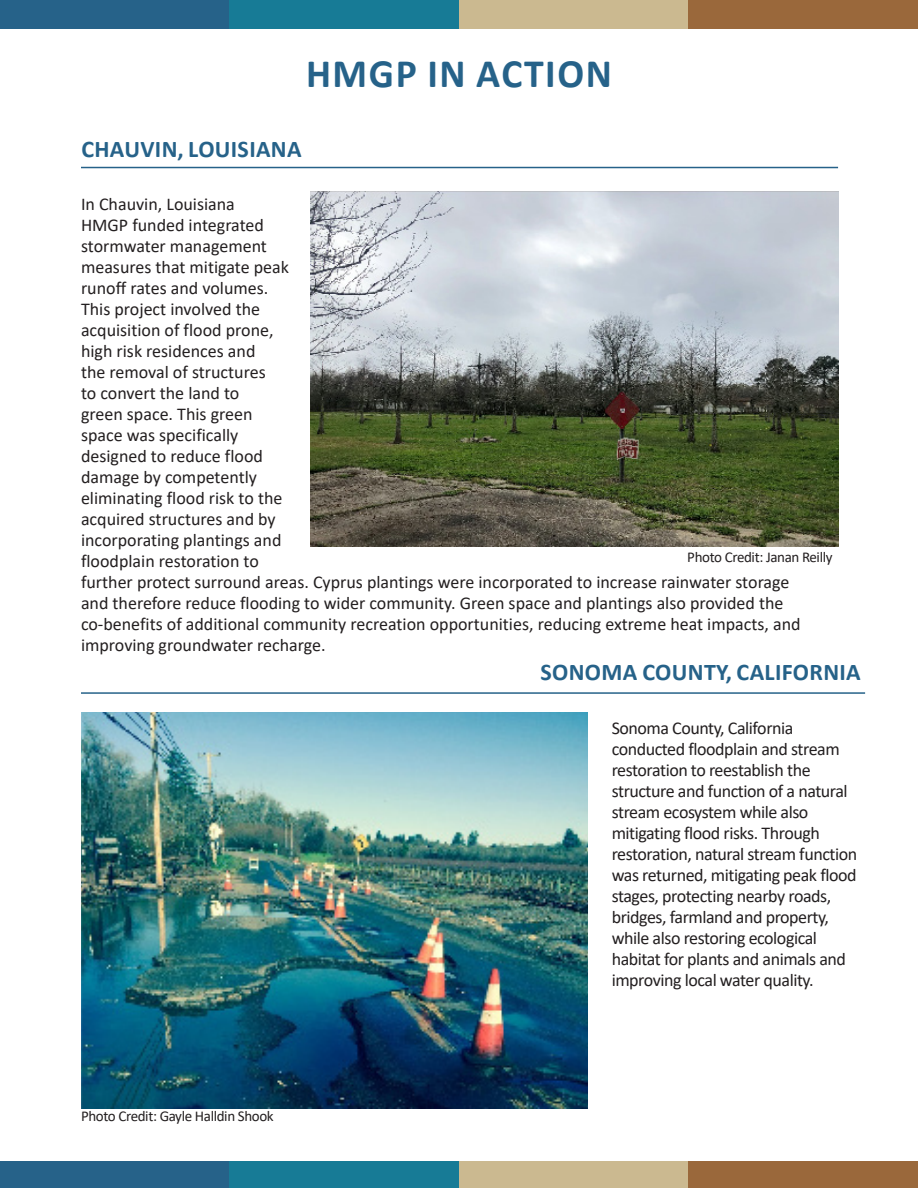
<style>
.page{position:relative;width:918px;height:1188px;background:#fff}
.page>*{position:absolute;margin:0;border:0;box-sizing:border-box;transform-origin:0 0}
.Large_Head{font:700 40.5px "Calibri";letter-spacing:.04em;color:#266289}
.t1{font:700 24px "Calibri";letter-spacing:.015em;color:#266289}
.Black_paragraph_text{font:18px/21px "Calibri";color:#231f20}
.Black_paragraph_text-2{font:18px/21px "Calibri";letter-spacing:-.025em;color:#231f20}
.Black_paragraph_text-3{font:15px "Calibri";letter-spacing:-.025em;color:#231f20}
</style>
<div class="page">
<div style="left:0;top:1161px;width:230px;height:27px;background:#266289"></div>
<div style="left:230px;top:1161px;width:229px;height:27px;background:#177b96"></div>
<div style="left:459px;top:1161px;width:229px;height:27px;background:#cbb990"></div>
<div style="left:688px;top:1161px;width:230px;height:27px;background:#9a683b"></div>
<div style="left:0;top:0;width:230px;height:29px;background:#266289"></div>
<div style="left:230px;top:0;width:229px;height:29px;background:#177b96"></div>
<div style="left:459px;top:0;width:229px;height:29px;background:#cbb990"></div>
<div style="left:688px;top:0;width:230px;height:29px;background:#9a683b"></div>
<img style="left:310px;top:191px;width:528px;height:355px">
<hr style="left:81px;top:167px;width:757px;height:1px;background:#266289">
<hr style="left:81px;top:692px;width:784px;height:2px;background:#266289">
<img style="left:81px;top:713px;width:507px;height:395px">
<p class="Large_Head" style="left:306px;top:45px;width:307px">HMGP IN ACTION</p>
<p class="t1" style="left:81px;top:132px;width:222px">CHAUVIN, LOUISIANA</p>
<p class="Black_paragraph_text" style="left:81px;top:193px;width:721px">In Chauvin, Louisiana<br>HMGP funded integrated<br>stormwater management<br>measures that mitigate peak<br>runoff rates and volumes.<br>This project involved the<br>acquisition of flood prone,<br>high risk residences and<br>the removal of structures<br>to convert the land to<br>green space. This green<br>space was specifically<br>designed to reduce flood<br>damage by competently<br>eliminating flood risk to the<br>acquired structures and by<br>incorporating plantings and<br>floodplain restoration to<br>further protect surround areas. Cyprus plantings were incorporated to increase rainwater storage and therefore reduce flooding to wider community. Green space and plantings also provided the co-benefits of additional community recreation opportunities, reducing extreme heat impacts, and improving groundwater recharge.</p>
<p class="t1" style="left:540px;top:655px;width:322px">SONOMA COUNTY, CALIFORNIA</p>
<p class="Black_paragraph_text-2" style="left:612px;top:717px;width:247px">Sonoma County, California conducted floodplain and stream restoration to reestablish the structure and function of a natural stream ecosystem while also mitigating flood risks. Through restoration, natural stream function was returned, mitigating peak flood stages, protecting nearby roads, bridges, farmland and property, while also restoring ecological habitat for plants and animals and improving local water quality.</p>
<p class="Black_paragraph_text-3" style="left:687px;top:546px;width:147px">Photo Credit: Janan Reilly</p>
<p class="Black_paragraph_text-3" style="left:81px;top:1106px;width:194px">Photo Credit: Gayle Halldin Shook</p>
</div>
